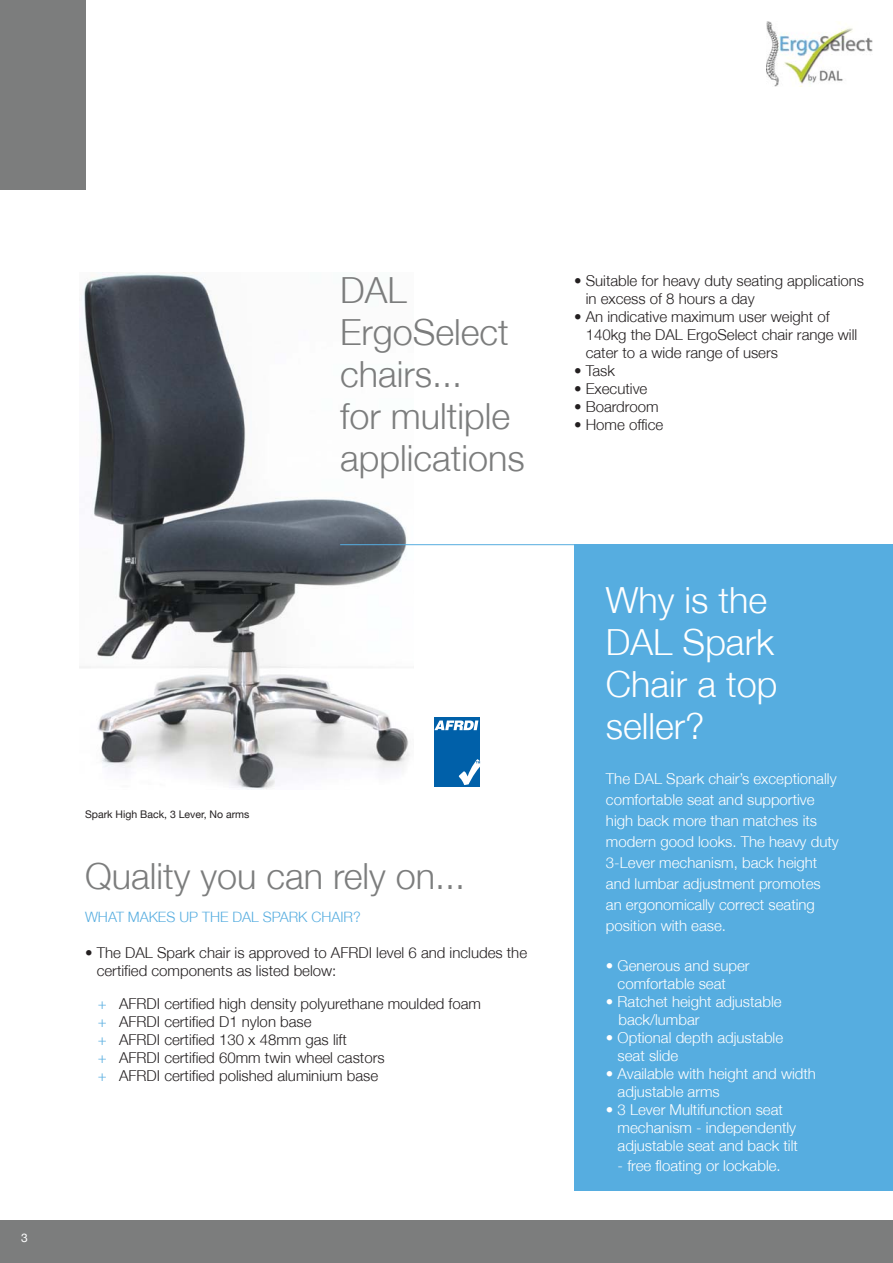
<style>
.page{position:relative;width:893px;height:1263px;background:#fff}
.page>*{position:absolute;margin:0;border:0;box-sizing:border-box;transform-origin:0 0}
.t1{font:300 36px/42px "Helvetica Neue";color:#7c7d7d}
.t2{font:300 36px/42px "Helvetica Neue";color:#fff}
.t3{font:300 15px/21px "Helvetica Neue";color:#fff}
.t4{font:300 15px/18px "Helvetica Neue";color:#231f20}
.t5{font:300 14.25px "Helvetica Neue";color:#56ade0}
.t6{font:12px "Helvetica Neue";color:#fff}
.t7{font:10.5px "Helvetica Neue";color:#231f20}
.s1{color:#56ade0}
</style>
<div class="page">
<img style="left:80px;top:272px;width:333px;height:517px">
<div style="left:574px;top:544px;width:319px;height:647px;background:#56ade0"></div>
<div style="left:0;top:0;width:85px;height:189px;background:#7c7d7d"></div>
<img style="left:766px;top:21px;width:107px;height:66px">
<div style="left:0;top:1220px;width:893px;height:43px;background:#7c7d7d"></div>
<hr style="left:340px;top:544px;width:234px;height:1px;background:#56ade0">
<div style="left:434px;top:717px;width:46px;height:70px;background:#0060a9"></div>
<svg style="left:434px;top:720px;width:44px;height:10px"></svg>
<svg style="left:458px;top:759px;width:22px;height:26px"></svg>
<p class="t6" style="left:21px;top:1230px;width:8px">3</p>
<h1 class="t1" style="left:340px;top:268px;width:186px">DAL<br>ErgoSelect chairs...<br>for multiple applications</h1>
<p class="t7" style="left:85px;top:808px;width:166px">Spark High Back, 3 Lever, No arms</p>
<h1 class="t1" style="left:85px;top:855px;width:382px">Quality you can rely on...</h1>
<p class="t5" style="left:85px;top:908px;width:277px">WHAT MAKES UP THE DAL SPARK CHAIR?</p>
<p class="t4" style="left:97px;top:943px;width:432px;text-indent:-12px">• The DAL Spark chair is approved to AFRDI level 6 and includes the certified components as listed below:</p>
<p class="t4" style="left:98px;top:994px;width:385px"><span class="s1">+</span> AFRDI certified high density polyurethane moulded foam <span class="s1">+</span> AFRDI certified D1 nylon base<br><span class="s1">+</span> AFRDI certified 130 x 48mm gas lift<br><span class="s1">+</span> AFRDI certified 60mm twin wheel castors<br><span class="s1">+</span> AFRDI certified polished aluminium base</p>
<p class="t4" style="left:586px;top:271px;width:280px;text-indent:-12px">• Suitable for heavy duty seating applications in excess of 8 hours a day</p>
<p class="t4" style="left:586px;top:307px;width:273px;text-indent:-12px">• An indicative maximum user weight of<br>140kg the DAL ErgoSelect chair range will cater to a wide range of users</p>
<p class="t4" style="left:574px;top:361px;width:42px">• Task</p>
<p class="t4" style="left:574px;top:379px;width:75px">• Executive</p>
<p class="t4" style="left:574px;top:397px;width:86px">• Boardroom</p>
<p class="t4" style="left:574px;top:415px;width:91px">• Home office</p>
<h1 class="t2" style="left:606px;top:578px;width:173px">Why is the<br>DAL Spark<br>Chair a top seller?</h1>
<p class="t3" style="left:606px;top:768px;width:234px">The DAL Spark chair’s exceptionally comfortable seat and supportive high back more than matches its modern good looks. The heavy duty<br>3-Lever mechanism, back height and lumbar adjustment promotes an ergonomically correct seating position with ease.</p>
<p class="t3" style="left:618px;top:956px;width:133px;line-height:18px;text-indent:-12px">• Generous and super comfortable seat</p>
<p class="t3" style="left:618px;top:992px;width:165px;line-height:18px;text-indent:-13px">• Ratchet height adjustable back/lumbar</p>
<p class="t3" style="left:618px;top:1028px;width:167px;line-height:18px;text-indent:-12px">• Optional depth adjustable seat slide</p>
<p class="t3" style="left:618px;top:1064px;width:200px;line-height:18px;text-indent:-12px">• Available with height and width adjustable arms</p>
<p class="t3" style="left:618px;top:1100px;width:182px;line-height:18px;text-indent:-12px">• 3 Lever Multifunction seat mechanism - independently adjustable seat and back tilt</p>
<p class="t3" style="left:618px;top:1155px;width:165px">- free floating or lockable.</p>
</div>
